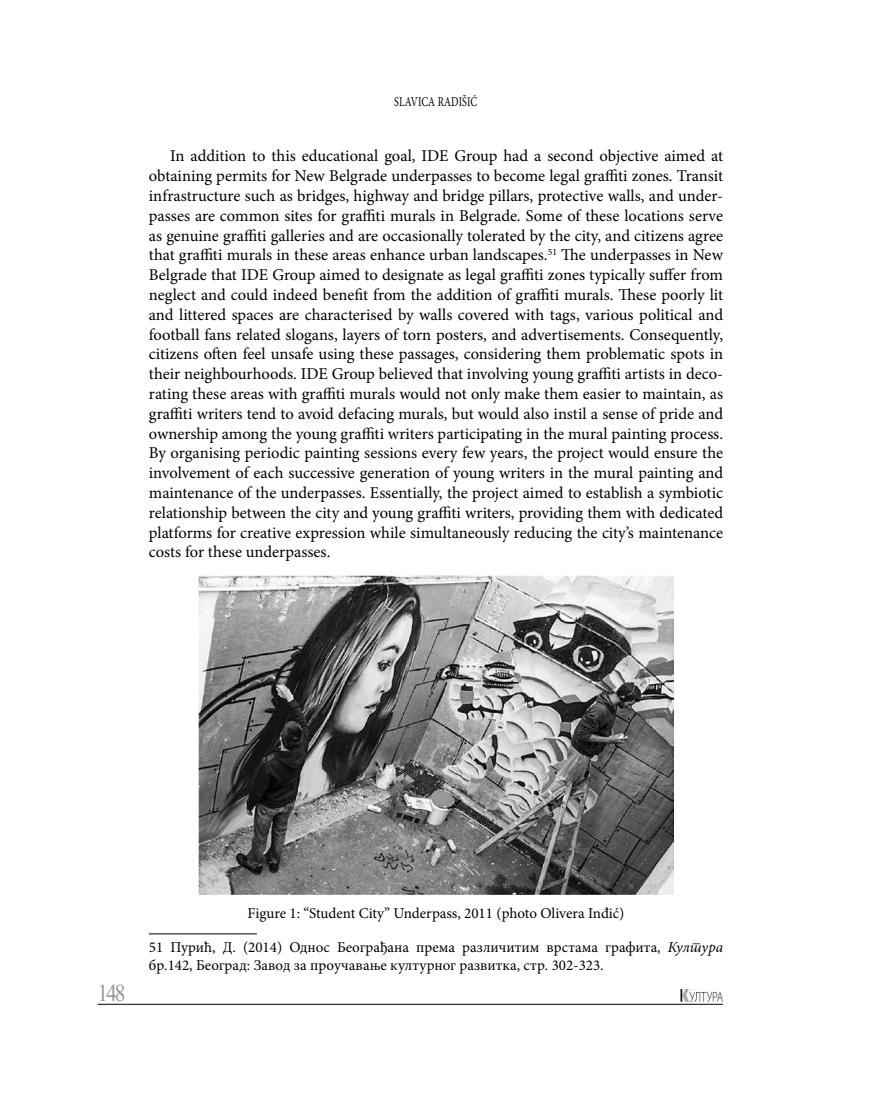
<style>
.page{position:relative;width:872px;height:1106px;background:#fff}
.page>*{position:absolute;margin:0;border:0;box-sizing:border-box;transform-origin:0 0}
.t1{font:24px "Times New Roman";color:#939598;scale:.9 1}
.t2{font:16.5px/19.8px "Minion Pro";color:#000;text-align:justify}
.t3{font:15px/18px "Minion Pro";color:#000}
.t4{font:13.5px "Minion Pro";letter-spacing:.005em;color:#000;scale:.75 1}
.s1{font-style:italic}
</style>
<div class="page">
<hr style="left:98px;top:1003px;width:625px;height:1px;background:#000">
<img style="left:681px;top:989px;width:42px;height:12px">
<hr style="left:149px;top:933px;width:108px;height:1px;background:#000">
<img style="left:198px;top:576px;width:476px;height:318px">
<p class="t4" style="left:394px;top:92px;width:112px">Slavica Radišić</p>
<p class="t2" style="left:149px;top:146px;width:576px;text-indent:21px">In addition to this educational goal, IDE Group had a second objective aimed at obtaining permits for New Belgrade underpasses to become legal graf-fi-ti zones. Transit infrastructure such as bridges, highway and bridge pillars, protective walls, and under&shy;passes are common sites for graf-fi-ti murals in Belgrade. Some of these locations serve as genuine graf-fi-ti galleries and are occasionally tolerated by the city, and citizens agree that graf-fi-ti murals in these areas enhance urban landscapes.<sup>51</sup> The underpasses in New Belgrade that IDE Group aimed to designate as legal graf-fi-ti zones typically sufer from neglect and could indeed benefit from the addition of graf-fi-ti murals. These poorly lit and littered spaces are characterised by walls covered with tags, various political and football fans related slogans, layers of torn posters, and advertisements. Consequently, citizens often feel unsafe using these passages, considering them problematic spots in their neighbourhoods. IDE Group believed that involving young graf-fi-ti artists in deco&shy;rating these areas with graf-fi-ti murals would not only make them easier to maintain, as graf-fi-ti writers tend to avoid defacing murals, but would also instil a sense of pride and ownership among the young graf-fi-ti writers participating in the mural painting process.<br>By organising periodic painting sessions every few years, the project would ensure the involvement of each successive generation of young writers in the mural painting and maintenance of the underpasses. Essentially, the project aimed to establish a symbiotic relationship between the city and young graf-fi-ti writers, providing them with dedicated platforms for creative expression while simultaneously reducing the city’s maintenance costs for these underpasses.</p>
<h1 class="t1" style="left:98px;top:976px;width:33px">148</h1>
<p class="t3" style="left:247px;top:904px;width:378px">Figure 1: “Student City” Underpass, 2011 (photo Olivera Inđić)</p>
<p class="t3" style="left:149px;top:938px;width:576px">51 Пурић, Д. (2014) Однос Београђана према различитим врстама графита, <span class="s1">Култура </span>бр.142, Београд: Завод за проучавање културног развитка, стр. 302-323.</p>
</div>
